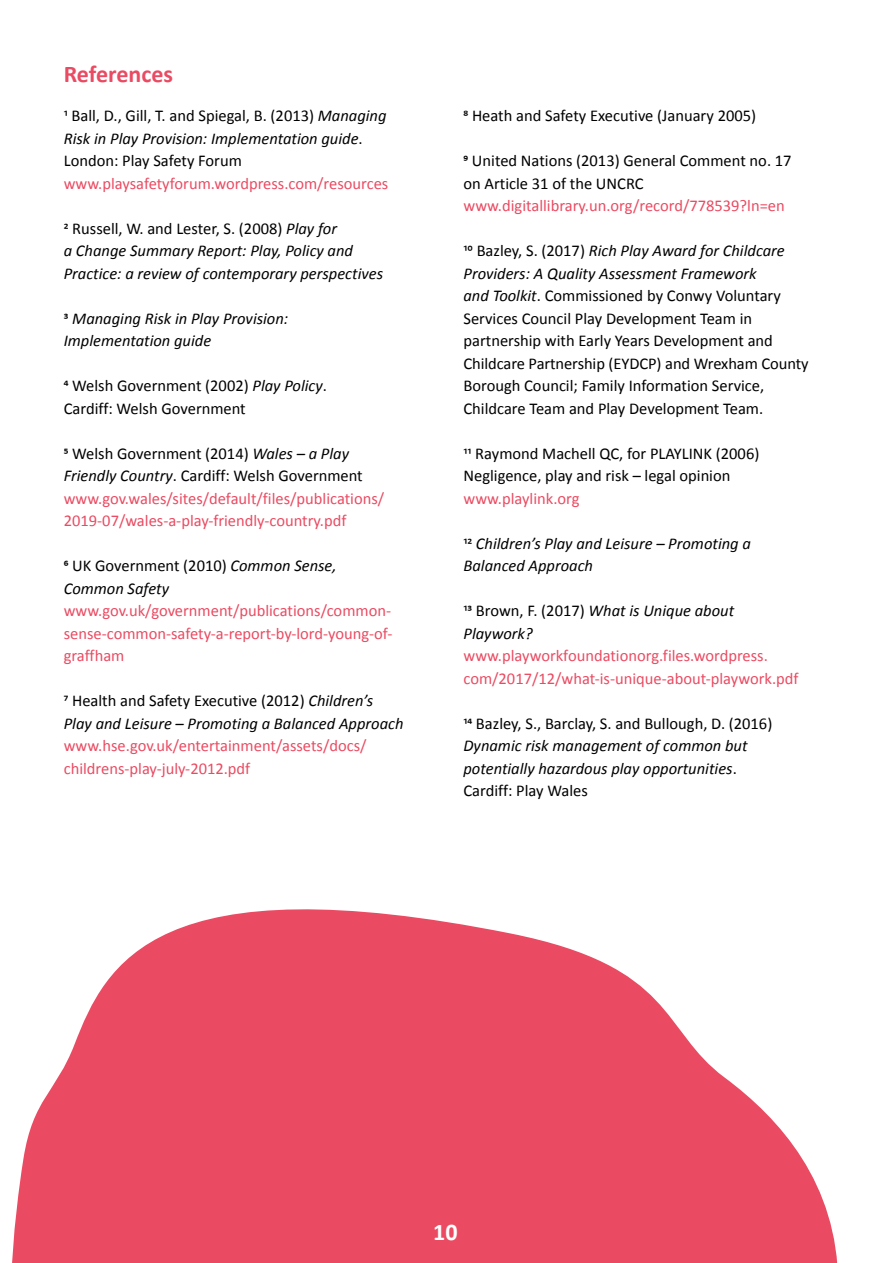
<style>
.page{position:relative;width:893px;height:1263px;background:#fff}
.page>*{position:absolute;margin:0;border:0;box-sizing:border-box;transform-origin:0 0}
.t1{font:700 24px "Calibri";color:#ea4b62}
.t2{font:700 24px "Calibri";color:#fff}
.t3{font:16.5px/22.5px "Calibri";color:#000}
.t4{font:16.5px/22.5px "Calibri";color:#ea4b62}
.t5{font:italic 16.5px/22.5px "Calibri";color:#000}
.s1{font-style:italic}
.s2{font-style:normal}
.s3{color:#000}
.s4{font-style:italic;color:#000}
</style>
<div class="page">
<svg style="left:12px;top:909px;width:826px;height:354px;fill:#ea4b62"></svg>
<h1 class="t1" style="left:64px;top:57px;width:111px">References</h1>
<p class="t3" style="left:64px;top:104px;width:324px">1 Ball, D., Gill, T. and Spiegal, B. (2013) <span class="s1">Managing<br>Risk in Play Provision: Implementation guide</span>.<br>London: Play Safety Forum</p>
<p class="t4" style="left:64px;top:172px;width:326px">www.playsafetyforum.wordpress.com/resources</p>
<p class="t5" style="left:64px;top:216px;width:321px"><span class="s2">2 Russell, W. and Lester, S. (2008)</span> Play for<br>a Change Summary Report: Play, Policy and<br>Practice: a review of contemporary perspectives</p>
<p class="t5" style="left:64px;top:306px;width:226px"><span class="s2">3</span> Managing Risk in Play Provision:<br>Implementation guide</p>
<p class="t3" style="left:64px;top:374px;width:265px">4 Welsh Government (2002) <span class="s1">Play Policy</span>.<br>Cardiff: Welsh Government</p>
<p class="t4" style="left:64px;top:442px;width:322px"><span class="s3">5 Welsh Government (2014)</span> <span class="s4">Wales – a Play Friendly Country</span><span class="s3">. Cardiff: Welsh Government </span>www.gov.wales/sites/default/files/publications/ 2019-07/wales-a-play-friendly-country.pdf</p>
<p class="t5" style="left:64px;top:554px;width:274px"><span class="s2">6 UK Government (2010)</span> Common Sense,<br>Common Safety</p>
<p class="t4" style="left:64px;top:599px;width:330px;text-align:justify">www.gov.uk/government/publications/common&shy;sense-common-safety-a-report-by-lord-young-of&shy;graffham</p>
<p class="t5" style="left:64px;top:689px;width:341px"><span class="s2">7 Health and Safety Executive (2012)</span> Children’s<br>Play and Leisure – Promoting a Balanced Approach</p>
<p class="t4" style="left:64px;top:734px;width:304px">www.hse.gov.uk/entertainment/assets/docs/ childrens-play-july-2012.pdf</p>
<p class="t3" style="left:463px;top:104px;width:294px">8 Heath and Safety Executive (January 2005)</p>
<p class="t3" style="left:463px;top:149px;width:330px">9 United Nations (2013) General Comment no. 17 on Article 31 of the UNCRC</p>
<p class="t4" style="left:463px;top:194px;width:323px">www.digitallibrary.un.org/record/778539?ln=en</p>
<p class="t3" style="left:463px;top:239px;width:347px">10 Bazley, S. (2017) <span class="s1">Rich Play Award for Childcare Providers: A Quality Assessment Framework<br>and Toolkit</span>. Commissioned by Conwy Voluntary Services Council Play Development Team in partnership with Early Years Development and Childcare Partnership (EYDCP) and Wrexham County Borough Council; Family Information Service, Childcare Team and Play Development Team.</p>
<p class="t3" style="left:463px;top:442px;width:297px">11 Raymond Machell QC, for PLAYLINK (2006)<br>Negligence, play and risk – legal opinion</p>
<p class="t4" style="left:463px;top:487px;width:118px">www.playlink.org</p>
<p class="t5" style="left:463px;top:531px;width:289px"><span class="s2">12</span> Children’s Play and Leisure – Promoting a<br>Balanced Approach</p>
<p class="t5" style="left:463px;top:599px;width:272px"><span class="s2">13 Brown, F. (2017)</span> What is Unique about<br>Playwork?</p>
<p class="t4" style="left:463px;top:644px;width:337px">www.playworkfoundationorg.files.wordpress. com/2017/12/what-is-unique-about-playwork.pdf</p>
<p class="t3" style="left:463px;top:712px;width:310px">14 Bazley, S., Barclay, S. and Bullough, D. (2016)</p>
<p class="t5" style="left:463px;top:734px;width:286px">Dynamic risk management of common but potentially hazardous play opportunities<span class="s2">.<br>Cardiff: Play Wales</span></p>
<h1 class="t2" style="left:433px;top:1214px;width:26px">10</h1>
</div>
